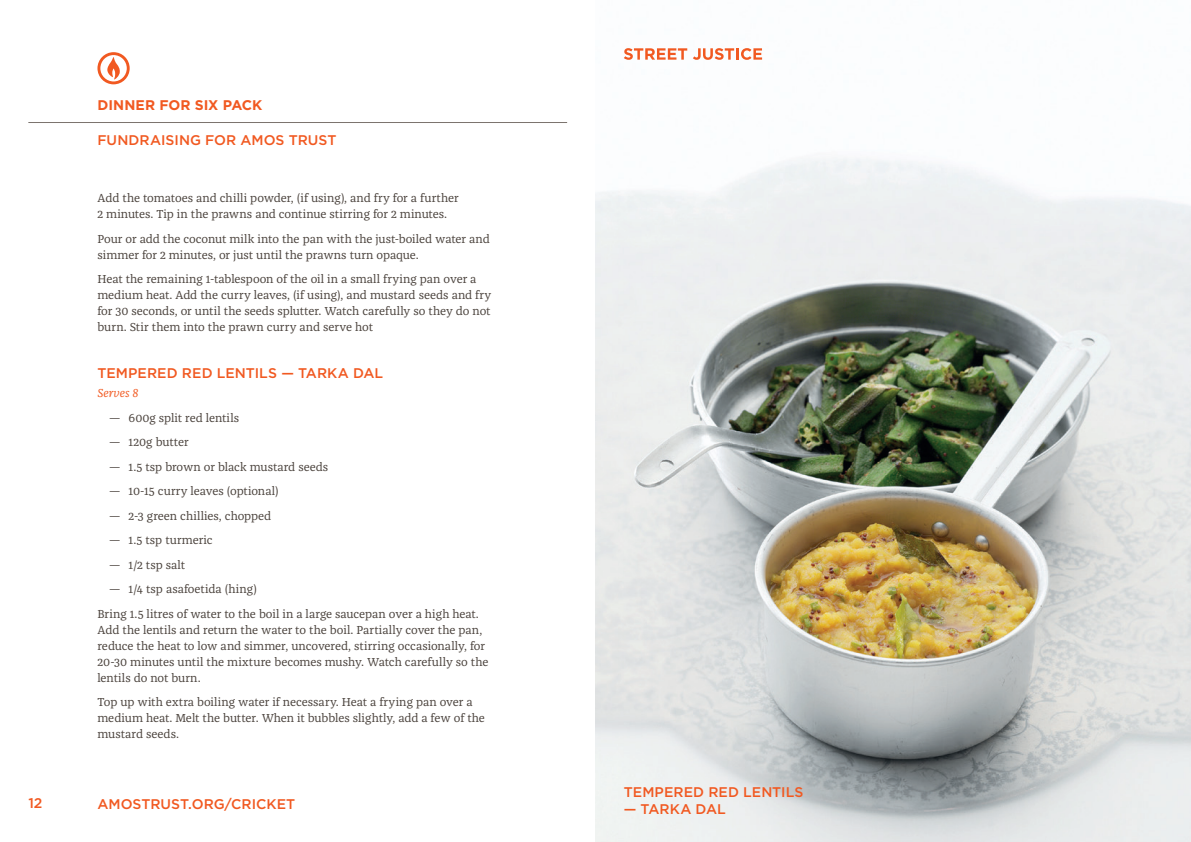
<style>
.page{position:relative;width:1191px;height:842px;background:#fff}
.page>*{position:absolute;margin:0;border:0;box-sizing:border-box;transform-origin:0 0}
.t1{font:500 14px "Gotham";color:#f15921}
.t2{font:700 14px "Gotham HTF";color:#f15921}
.t3{font:12px/16px "Franziska OT";letter-spacing:-.01em;color:#4a423c}
.t4{font:italic 12px "Franziska OT";letter-spacing:-.005em;color:#f15921}
</style>
<div class="page">
<svg style="left:97px;top:52px;width:33px;height:32px"></svg>
<hr style="left:28px;top:122px;width:539px;height:1px;background:#7b736d">
<img style="left:595px;top:48px;width:596px;height:794px">
<svg style="left:624px;top:48px;width:63px;height:12px"></svg>
<svg style="left:693px;top:48px;width:69px;height:12px"></svg>
<p class="t1" style="left:28px;top:794px;width:16px">12</p>
<p class="t2" style="left:97px;top:97px;width:166px">DINNER FOR SIX PACK</p>
<p class="t1" style="left:97px;top:131px;width:241px">FUNDRAISING FOR AMOS TRUST</p>
<p class="t3" style="left:97px;top:191px;width:363px">Add the tomatoes and chilli powder, (if using), and fry for a further<br>2 minutes. Tip in the prawns and continue stirring for 2 minutes.</p>
<p class="t3" style="left:97px;top:231px;width:394px">Pour or add the coconut milk into the pan with the just-boiled water and simmer for 2 minutes, or just until the prawns turn opaque.</p>
<p class="t3" style="left:97px;top:272px;width:395px">Heat the remaining 1-tablespoon of the oil in a small frying pan over a medium heat. Add the curry leaves, (if using), and mustard seeds and fry for 30 seconds, or until the seeds splutter. Watch carefully so they do not burn. Stir them into the prawn curry and serve hot</p>
<p class="t1" style="left:97px;top:364px;width:287px">TEMPERED RED LENTILS — TARKA DAL</p>
<p class="t4" style="left:97px;top:386px;width:43px">Serves 8</p>
<p class="t3" style="left:109px;top:410px;width:132px">— 600g split red lentils</p>
<p class="t3" style="left:109px;top:434px;width:81px">— 120g butter</p>
<p class="t3" style="left:109px;top:459px;width:221px">— 1.5 tsp brown or black mustard seeds</p>
<p class="t3" style="left:109px;top:483px;width:171px">— 10-15 curry leaves (optional)</p>
<p class="t3" style="left:109px;top:508px;width:164px">— 2-3 green chillies, chopped</p>
<p class="t3" style="left:109px;top:532px;width:105px">— 1.5 tsp turmeric</p>
<p class="t3" style="left:109px;top:557px;width:78px">— 1/2 tsp salt</p>
<p class="t3" style="left:97px;top:577px;width:383px;line-height:24.5px;text-indent:11px">— 1/4 tsp asafoetida (hing)<br>Bring 1.5 litres of water to the boil in a large saucepan over a high heat.</p>
<p class="t3" style="left:97px;top:622px;width:393px">Add the lentils and return the water to the boil. Partially cover the pan, reduce the heat to low and simmer, uncovered, stirring occasionally, for 20-30 minutes until the mixture becomes mushy. Watch carefully so the lentils do not burn.</p>
<p class="t3" style="left:97px;top:694px;width:389px">Top up with extra boiling water if necessary. Heat a frying pan over a medium heat. Melt the butter. When it bubbles slightly, add a few of the mustard seeds.</p>
<p class="t1" style="left:97px;top:794px;width:199px">AMOSTRUST.ORG/CRICKET</p>
<p class="t1" style="left:624px;top:783px;width:181px">TEMPERED RED LENTILS</p>
<p class="t1" style="left:624px;top:799px;width:103px">— TARKA DAL</p>
</div>
